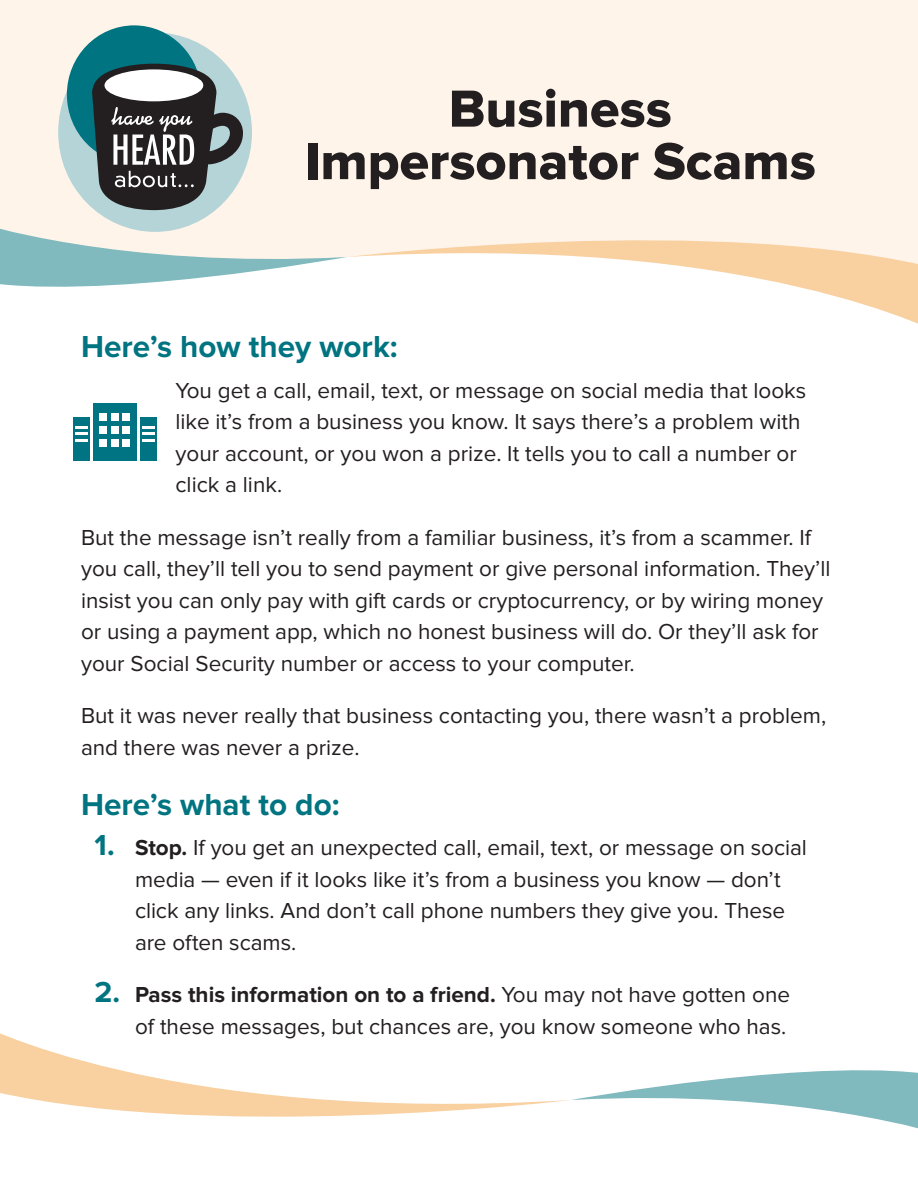
<style>
.page{position:relative;width:918px;height:1188px;background:#fff}
.page>*{position:absolute;margin:0;border:0;box-sizing:border-box;transform-origin:0 0}
.t1{font:54px/52.5px "Proxima Nova Extrabld";color:#231f20;text-align:center}
.t2{font:700 31.5px "Proxima Nova";color:#007481}
.t3{font:22.5px/31.5px "Proxima Nova";color:#231f20}
.s1{font-weight:700;font-size:30px;color:#007481}
.s2{font-weight:700}
</style>
<div class="page">
<div style="left:0;top:0;width:918px;height:221px;background:#fff4ea"></div>
<div style="left:58px;top:33px;width:194px;height:199px;background:#b4d4d8;border-radius:50%"></div>
<div style="left:67px;top:25px;width:134px;height:139px;background:#007481;border-radius:50%"></div>
<svg style="left:92px;top:64px;width:151px;height:146px"></svg>
<svg style="left:0;top:221px;width:347px;height:66px"></svg>
<svg style="left:347px;top:212px;width:571px;height:112px"></svg>
<svg style="left:571px;top:1070px;width:347px;height:59px"></svg>
<svg style="left:0;top:1033px;width:569px;height:84px"></svg>
<div style="left:93px;top:403px;width:43px;height:58px;background:#007482"></div>
<div style="left:73px;top:417px;width:17px;height:44px;background:#007482"></div>
<div style="left:140px;top:417px;width:17px;height:44px;background:#007482"></div>
<div style="left:99px;top:413px;width:8px;height:8px;background:#fff"></div>
<div style="left:111px;top:413px;width:8px;height:8px;background:#fff"></div>
<div style="left:122px;top:413px;width:8px;height:8px;background:#fff"></div>
<div style="left:99px;top:426px;width:8px;height:8px;background:#fff"></div>
<div style="left:111px;top:426px;width:8px;height:8px;background:#fff"></div>
<div style="left:122px;top:426px;width:8px;height:8px;background:#fff"></div>
<div style="left:99px;top:439px;width:8px;height:8px;background:#fff"></div>
<div style="left:111px;top:439px;width:8px;height:8px;background:#fff"></div>
<div style="left:122px;top:439px;width:8px;height:8px;background:#fff"></div>
<svg style="left:75px;top:426px;width:12px;height:16px"></svg>
<svg style="left:142px;top:426px;width:12px;height:16px"></svg>
<p class="t1" style="left:305px;top:84px;width:513px">Business<br>Impersonator Scams</p>
<p class="t2" style="left:81px;top:329px;width:318px">Here’s how they work:</p>
<p class="t3" style="left:176px;top:375px;width:632px">You get a call, email, text, or message on social media that looks like it’s from a business you know. It says there’s a problem with your account, or you won a prize. It tells you to call a number or click a link.</p>
<p class="t3" style="left:81px;top:522px;width:751px">But the message isn’t really from a familiar business, it’s from a scammer. If you call, they’ll tell you to send payment or give personal information. They’ll insist you can only pay with gift cards or cryptocurrency, or by wiring money or using a payment app, which no honest business will do. Or they’ll ask for your Social Security number or access to your computer.</p>
<p class="t3" style="left:81px;top:701px;width:747px">But it was never really that business contacting you, there wasn’t a problem, and there was never a prize.</p>
<p class="t2" style="left:81px;top:786px;width:260px">Here’s what to do:</p>
<p class="t3" style="left:135px;top:833px;width:673px;text-indent:-40px"><span class="s1">1.</span> <span class="s2">Stop.</span> If you get an unexpected call, email, text, or message on social media — even if it looks like it’s from a business you know — don’t click any links. And don’t call phone numbers they give you. These are often scams.</p>
<p class="t3" style="left:94px;top:980px;width:697px;text-align:right"><span class="s1">2.</span> <span class="s2">Pass this information on to a friend.</span> You may not have gotten one of these messages, but chances are, you know someone who has.</p>
</div>
